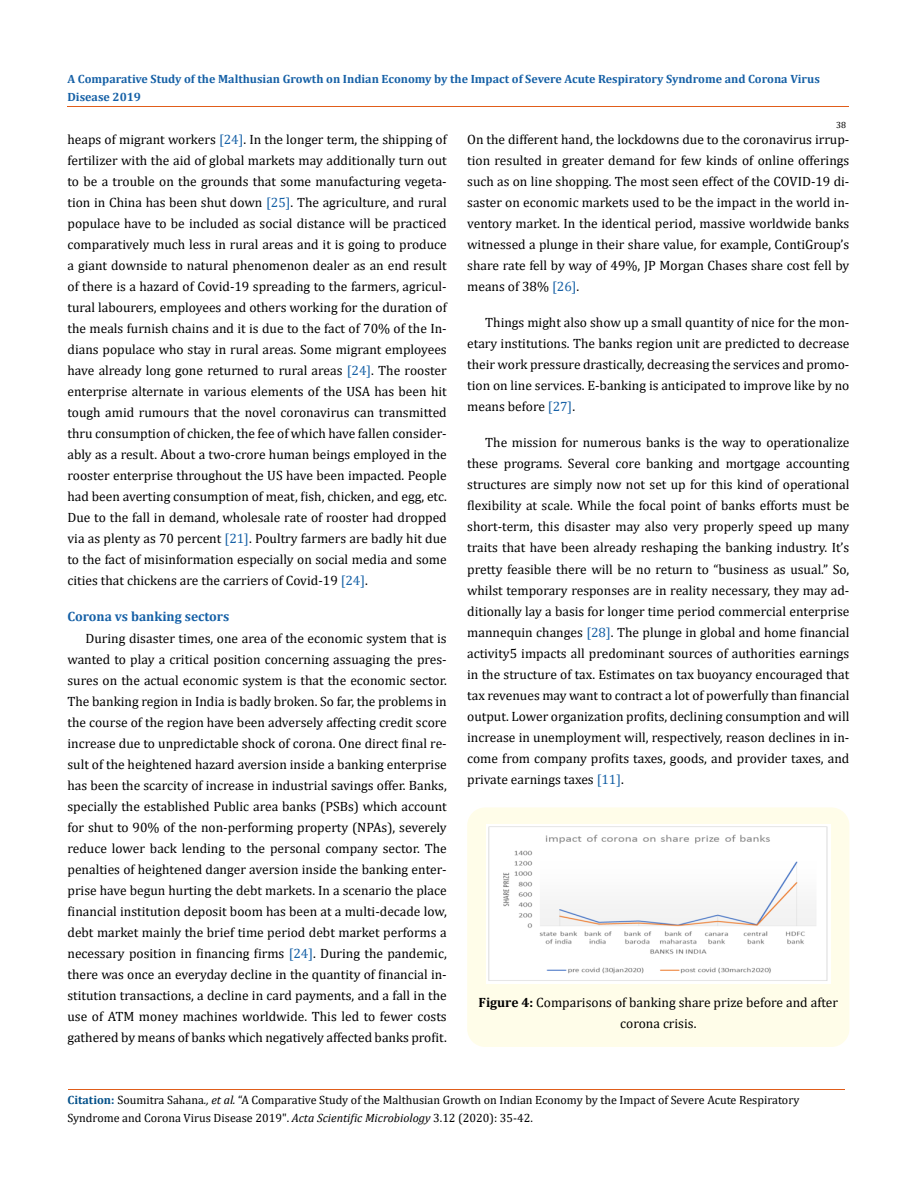
<style>
.page{position:relative;width:917px;height:1188px;background:#fff}
.page>*{position:absolute;margin:0;border:0;box-sizing:border-box;transform-origin:0 0}
.t1{font:13.5px/21px "Cambria";color:#000;text-align:justify}
.t2{font:700 13.5px "Cambria";color:#1560a6}
.t3{font:12px/18px "Cambria";color:#000}
.t4{font:700 12px/18px "Cambria";color:#1560a6}
.t5{font:9px "Cambria";color:#000}
.s1{color:#1560a6}
.s2{font-weight:700}
.s3{font-weight:700;color:#035089}
.s4{font-style:italic}
</style>
<div class="page">
<hr style="left:67px;top:106px;width:782px;height:1px;background:#e05d1a">
<div style="left:467px;top:807px;width:382px;height:240px;background:#fffde9;border-radius:18px"></div>
<img style="left:486px;top:825px;width:344px;height:159px">
<hr style="left:69px;top:1089px;width:775px;height:1px;background:#e05d1a">
<p class="t4" style="left:67px;top:69px;width:753px">A Comparative Study of the Malthusian Growth on Indian Economy by the Impact of Severe Acute Respiratory Syndrome and Corona Virus<br>Disease 2019</p>
<p class="t1" style="left:67px;top:129px;width:381px">heaps of migrant workers <span class="s1">[24]</span>. In the longer term, the shipping of fertilizer with the aid of global markets may additionally turn out to be a trouble on the grounds that some manufacturing vegeta&shy;tion in China has been shut down <span class="s1">[25]</span>. The agriculture, and rural populace have to be included as social distance will be practiced comparatively much less in rural areas and it is going to produce a giant downside to natural phenomenon dealer as an end result of there is a hazard of Covid-19 spreading to the farmers, agricul&shy;tural labourers, employees and others working for the duration of the meals furnish chains and it is due to the fact of 70% of the In&shy;dians populace who stay in rural areas. Some migrant employees have already long gone returned to rural areas <span class="s1">[24]</span>. The rooster enterprise alternate in various elements of the USA has been hit tough amid rumours that the novel coronavirus can transmitted thru consumption of chicken, the fee of which have fallen consider&shy;ably as a result. About a two-crore human beings employed in the rooster enterprise throughout the US have been impacted. People had been averting consumption of meat, fish, chicken, and egg, etc.<br>Due to the fall in demand, wholesale rate of rooster had dropped via as plenty as 70 percent <span class="s1">[21]</span>. Poultry farmers are badly hit due to the fact of misinformation especially on social media and some cities that chickens are the carriers of Covid-19 <span class="s1">[24]</span>.</p>
<p class="t2" style="left:67px;top:606px;width:163px">Corona vs banking sectors</p>
<p class="t1" style="left:67px;top:628px;width:381px;text-indent:18px">During disaster times, one area of the economic system that is wanted to play a critical position concerning assuaging the pres&shy;sures on the actual economic system is that the economic sector.<br>The banking region in India is badly broken. So far, the problems in the course of the region have been adversely affecting credit score increase due to unpredictable shock of corona. One direct final re&shy;sult of the heightened hazard aversion inside a banking enterprise has been the scarcity of increase in industrial savings offer. Banks, specially the established Public area banks (PSBs) which account for shut to 90% of the non-performing property (NPAs), severely reduce lower back lending to the personal company sector. The penalties of heightened danger aversion inside the banking enter&shy;prise have begun hurting the debt markets. In a scenario the place financial institution deposit boom has been at a multi-decade low, debt market mainly the brief time period debt market performs a necessary position in financing firms <span class="s1">[24]</span>. During the pandemic, there was once an everyday decline in the quantity of financial in&shy;stitution transactions, a decline in card payments, and a fall in the use of ATM money machines worldwide. This led to fewer costs gathered by means of banks which negatively affected banks profit.</p>
<p class="t5" style="left:836px;top:120px;width:11px">38</p>
<p class="t1" style="left:467px;top:129px;width:384px">On the different hand, the lockdowns due to the coronavirus irrup&shy;tion resulted in greater demand for few kinds of online offerings such as on line shopping. The most seen effect of the COVID-19 di&shy;saster on economic markets used to be the impact in the world in&shy;ventory market. In the identical period, massive worldwide banks witnessed a plunge in their share value, for example, ContiGroup’s share rate fell by way of 49%, JP Morgan Chases share cost fell by means of 38% <span class="s1">[26]</span>.</p>
<p class="t1" style="left:467px;top:312px;width:384px;text-indent:18px">Things might also show up a small quantity of nice for the mon&shy;etary institutions. The banks region unit are predicted to decrease their work pressure drastically, decreasing the services and promo&shy;tion on line services. E-banking is anticipated to improve like by no means before <span class="s1">[27]</span>.</p>
<p class="t1" style="left:467px;top:432px;width:384px;text-indent:18px">The mission for numerous banks is the way to operationalize these programs. Several core banking and mortgage accounting structures are simply now not set up for this kind of operational flexibility at scale. While the focal point of banks efforts must be short-term, this disaster may also very properly speed up many traits that have been already reshaping the banking industry. It’s pretty feasible there will be no return to “business as usual.” So, whilst temporary responses are in reality necessary, they may ad&shy;ditionally lay a basis for longer time period commercial enterprise mannequin changes <span class="s1">[28]</span>. The plunge in global and home financial activity5 impacts all predominant sources of authorities earnings in the structure of tax. Estimates on tax buoyancy encouraged that tax revenues may want to contract a lot of powerfully than financial output. Lower organization profits, declining consumption and will increase in unemployment will, respectively, reason declines in in&shy;come from company profits taxes, goods, and provider taxes, and private earnings taxes <span class="s1">[11]</span>.</p>
<p class="t1" style="left:478px;top:991px;width:361px;text-align:center"><span class="s2">Figure 4:</span> Comparisons of banking share prize before and after corona crisis.</p>
<p class="t3" style="left:67px;top:1091px;width:733px"><span class="s3">Citation:</span> Soumitra Sahana<span class="s4">., et al.</span> “A Comparative Study of the Malthusian Growth on Indian Economy by the Impact of Severe Acute Respiratory<br>Syndrome and Corona Virus Disease 2019". <span class="s4">Acta Scientific Microbiology</span> 3.12 (2020): 35-42.</p>
</div>
